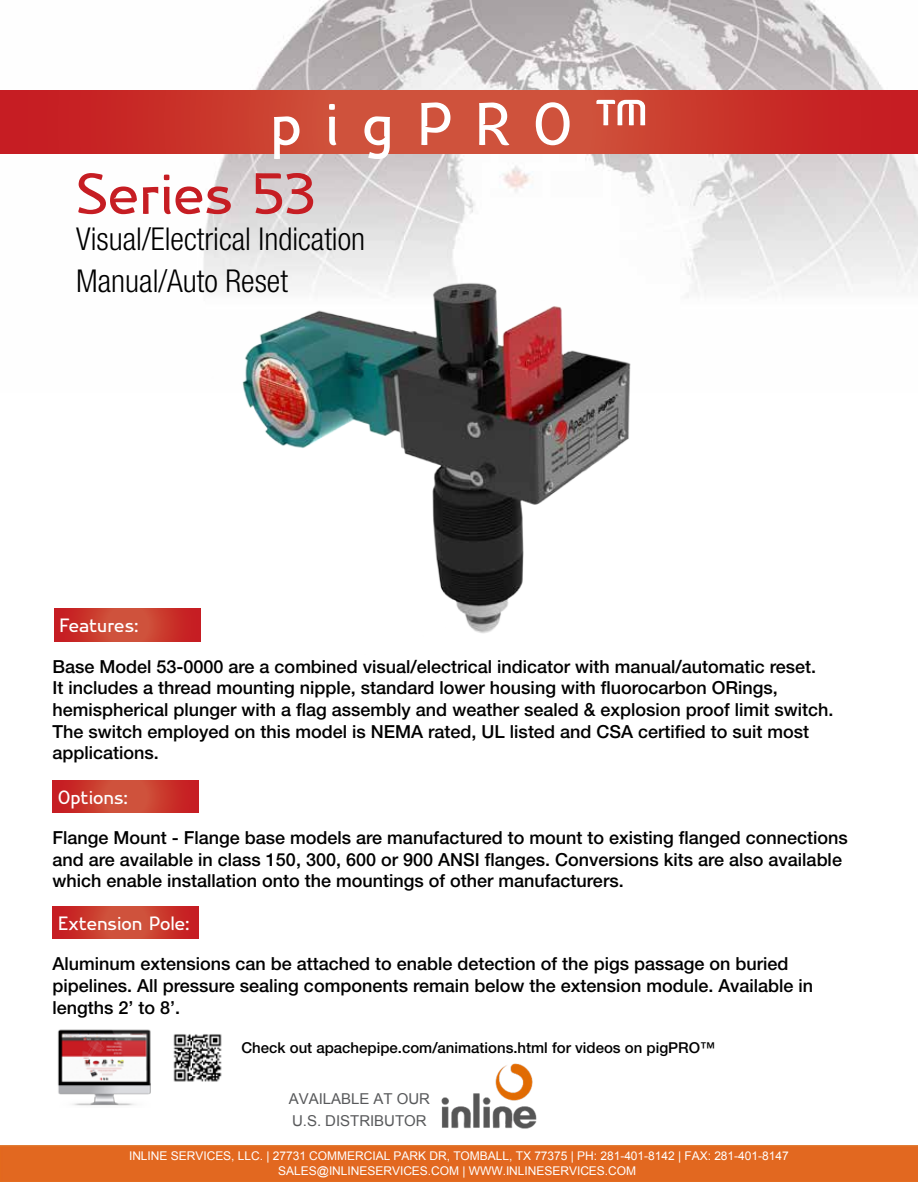
<style>
.page{position:relative;width:918px;height:1188px;background:#fff}
.page>*{position:absolute;margin:0;border:0;box-sizing:border-box;transform-origin:0 0}
.t1{font:70.5px "Nikodecs";letter-spacing:.33em;color:#fff}
.t2{font:67.5px "Nikodecs";color:#c61d23}
.t3{font:300 condensed 31.5px/42px "Helvetica Neue LT Std";color:#000}
.t4{font:22.5px "Nikodecs";color:#fff}
.t5{font:500 18px/21.6px "Helvetica Neue LT Std";color:#000}
.t6{font:500 15px "Helvetica Neue LT Std";color:#000}
.t7{font:15px/22.5px "Arial";color:#58595b}
.t8{font:12px/14.4px "Arial";letter-spacing:-.005em;color:#fff;text-align:center}
</style>
<div class="page">
<img style="left:204px;top:0;width:714px;height:292px">
<svg style="left:0;top:90px;width:918px;height:64px;background:#ca3a2f"></svg>
<div style="left:54px;top:609px;width:146px;height:32px;background:#c61d23"></div>
<svg style="left:53px;top:780px;width:146px;height:33px;background:#ca392e"></svg>
<svg style="left:53px;top:906px;width:146px;height:33px;background:#ca392e"></svg>
<img style="left:63px;top:250px;width:720px;height:392px">
<img style="left:57px;top:1029px;width:94px;height:77px">
<img style="left:173px;top:1034px;width:49px;height:48px">
<div style="left:0;top:1146px;width:918px;height:35px;background:#e26820"></div>
<img style="left:441px;top:1063px;width:96px;height:66px">
<h1 class="t1" style="left:270px;top:88px;width:380px">pigPRO™</h1>
<h2 class="t2" style="left:76px;top:160px;width:240px">Series 53</h2>
<h3 class="t3" style="left:76px;top:218px;width:290px">Visual/Electrical Indication<br>Manual/Auto Reset</h3>
<p class="t4" style="left:60px;top:614px;width:81px">Features:</p>
<p class="t5" style="left:52px;top:655px;width:782px">Base Model 53-0000 are a combined visual/electrical indicator with manual/automatic reset.<br>It includes a thread mounting nipple, standard lower housing with fluorocarbon ORings, hemispherical plunger with a flag assembly and weather sealed &amp; explosion proof limit switch.<br>The switch employed on this model is NEMA rated, UL listed and CSA certified to suit most applications.</p>
<p class="t4" style="left:58px;top:786px;width:71px">Options:</p>
<p class="t5" style="left:52px;top:827px;width:797px">Flange Mount - Flange base models are manufactured to mount to existing flanged connections and are available in class 150, 300, 600 or 900 ANSI flanges. Conversions kits are also available which enable installation onto the mountings of other manufacturers.</p>
<p class="t4" style="left:58px;top:912px;width:133px">Extension Pole:</p>
<p class="t5" style="left:52px;top:953px;width:762px">Aluminum extensions can be attached to enable detection of the pigs passage on buried pipelines. All pressure sealing components remain below the extension module. Available in lengths 2’ to 8’.</p>
<p class="t6" style="left:241px;top:1038px;width:475px">Check out apachepipe.com/animations.html for videos on pigPRO™</p>
<p class="t7" style="left:289px;top:1087px;width:143px">AVAILABLE AT OUR<br>U.S. DISTRIBUTOR</p>
<p class="t8" style="left:129px;top:1149px;width:661px">INLINE SERVICES, LLC. | 27731 COMMERCIAL PARK DR, TOMBALL, TX 77375 | PH: 281-401-8142 | FAX: 281-401-8147<br>SALES@INLINESERVICES.COM | WWW.INLINESERVICES.COM</p>
</div>
